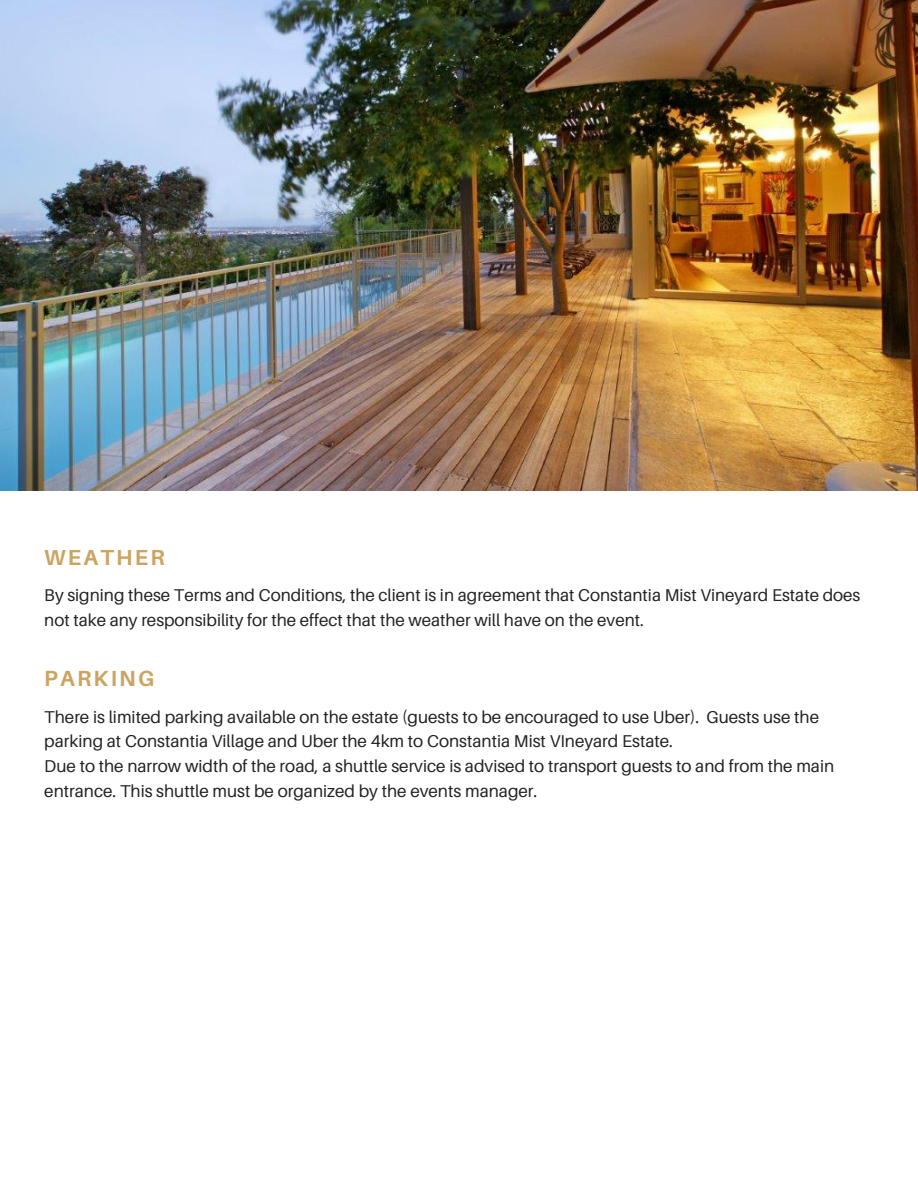
<style>
.page{position:relative;width:918px;height:1188px;background:#fff}
.page>*{position:absolute;margin:0;border:0;box-sizing:border-box;transform-origin:0 0}
.t1{font:700 21.9px "Aileron";letter-spacing:.1em;color:#cba461}
.t2{font:700 21.75px "Aileron";letter-spacing:.1em;color:#cba461}
.t3{font:17.1px/24.8px "Aileron";color:#222}
</style>
<div class="page">
<img style="left:0;top:0;width:918px;height:490px">
<p class="t2" style="left:44px;top:543px;width:122px">WEATHER</p>
<h1 class="t3" style="left:44px;top:582px;width:818px">By signing these Terms and Conditions, the client is in agreement that Constantia Mist Vineyard Estate does not take any responsibility for the effect that the weather will have on the event.</h1>
<p class="t1" style="left:44px;top:665px;width:111px">PARKING</p>
<h1 class="t3" style="left:44px;top:704px;width:776px">There is limited parking available on the estate (guests to be encouraged to use Uber). Guests use the parking at Constantia Village and Uber the 4km to Constantia Mist VIneyard Estate.</h1>
<p class="t3" style="left:44px;top:753px;width:792px">Due to the narrow width of the road, a shuttle service is advised to transport guests to and from the main entrance. This shuttle must be organized by the events manager.</p>
</div>
